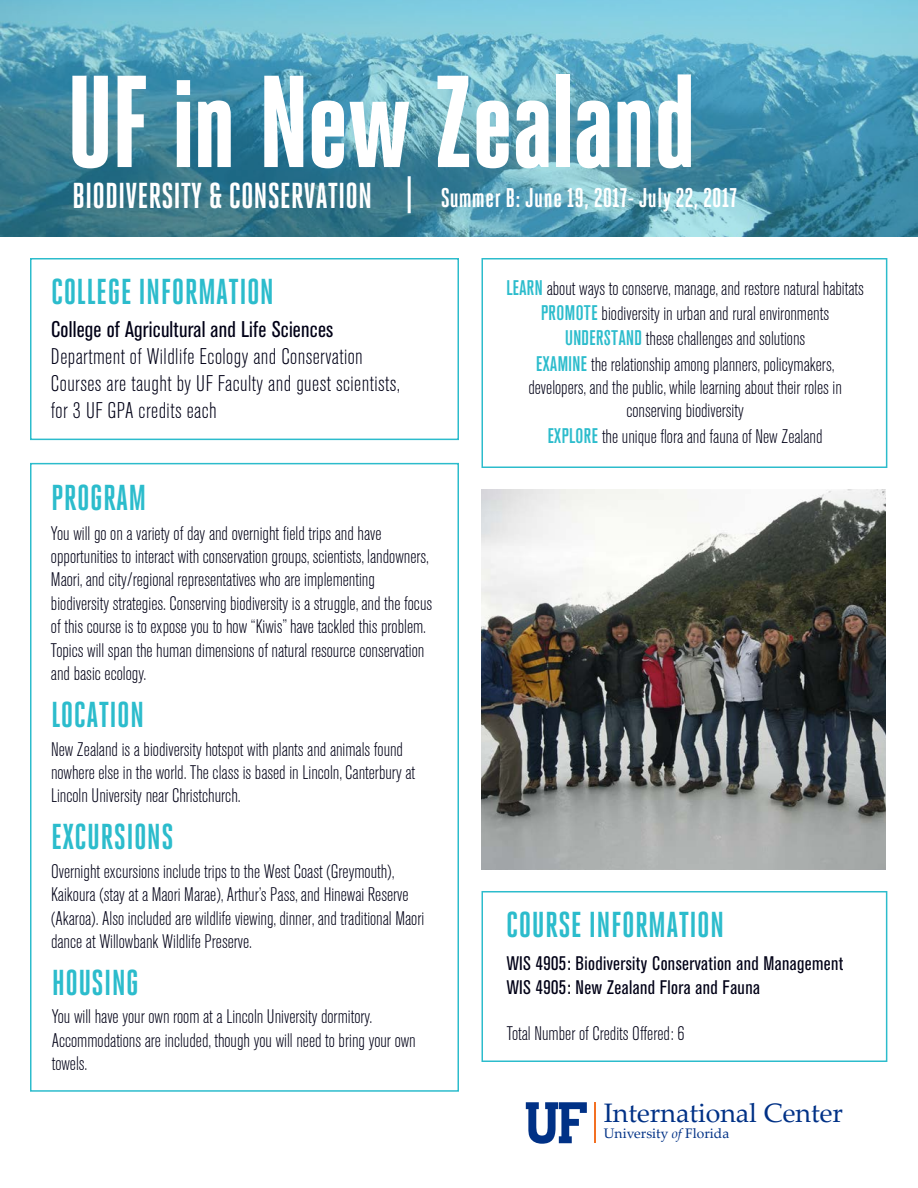
<style>
.page{position:relative;width:918px;height:1188px;background:#fff}
.page>*{position:absolute;margin:0;border:0;box-sizing:border-box;transform-origin:0 0}
.Front_Program_Title{font:800 130.5px "Heroic Condensed";letter-spacing:-.015em;color:#fff}
.t1{font:700 43.5px "Heroic Condensed";color:#fff}
.Section_Title{font:700 36px "Heroic Condensed";letter-spacing:.01em;color:#2cbccc}
.Program_SubTitle_Inf{font:700 36px "Heroic Condensed";color:#fff}
.t2{font:700 27px "Heroic Condensed";color:#fff}
.t3{font:26.7px "Palatino Linotype";color:#003186}
.t4{font:300 condensed 22.5px/27px "Akzidenz Grotesk BQ";letter-spacing:.02em;color:#000016}
.t5{font:300 condensed 19.5px/23.4px "Akzidenz Grotesk BQ";color:#000016}
.t6{font:condensed 19.5px/23.4px "Akzidenz Grotesk BQ";letter-spacing:.02em;color:#000016}
.t7{font:13.8px "Palatino Linotype";color:#003186}
.s1{font-weight:500;font-size:21px;color:#2cbccc}
.s2{font-weight:400}
.s3{font-style:italic}
</style>
<div class="page">
<div style="left:482px;top:891px;width:405px;height:171px;border:2px solid #2cbccc"></div>
<svg style="left:0;top:0;width:918px;height:236px;background:#549cb2"></svg>
<div style="left:30px;top:463px;width:429px;height:629px;border:2px solid #2cbccc"></div>
<img style="left:482px;top:489px;width:404px;height:381px">
<div style="left:30px;top:258px;width:429px;height:182px;border:2px solid #2cbccc"></div>
<div style="left:482px;top:258px;width:405px;height:210px;border:2px solid #2cbccc"></div>
<svg style="left:526px;top:1102px;width:61px;height:42px"></svg>
<hr style="left:594px;top:1102px;width:2px;height:41px;background:#f37023">
<p class="Front_Program_Title" style="left:66px;top:50px;width:631px">UF in New Zealand</p>
<p class="Program_SubTitle_Inf" style="left:72px;top:176px;width:302px">BIODIVERSITY &amp; CONSERVATION</p>
<p class="t1" style="left:405px;top:169px;width:11px">|</p>
<p class="t2" style="left:441px;top:182px;width:298px">Summer B: June 19, 2017- July 22, 2017</p>
<p class="Section_Title" style="left:51px;top:271px;width:225px">COLLEGE INFORMATION</p>
<p class="t5" style="left:506px;top:277px;width:359px"><span class="s1">LEARN</span> about ways to conserve, manage, and restore natural habitats</p>
<p class="t5" style="left:541px;top:302px;width:289px"><span class="s1">PROMOTE</span> biodiversity in urban and rural environments</p>
<p class="t5" style="left:565px;top:328px;width:242px"><span class="s1">UNDERSTAND</span> these challenges and solutions</p>
<p class="t5" style="left:528px;top:353px;width:315px;text-align:center"><span class="s1">EXAMINE</span> the relationship among planners, policymakers, developers, and the public, while learning about their roles in conserving biodiversity</p>
<p class="t5" style="left:548px;top:425px;width:276px"><span class="s1">EXPLORE</span> the unique flora and fauna of New Zealand</p>
<p class="t4" style="left:51px;top:317px;width:351px"><span class="s2">College of Agricultural and Life Sciences<br></span>Department of Wildlife Ecology and Conservation<br>Courses are taught by UF Faculty and guest scientists,</p>
<p class="t4" style="left:51px;top:398px;width:167px">for 3 UF GPA credits each</p>
<p class="Section_Title" style="left:51px;top:478px;width:97px">PROGRAM</p>
<p class="t5" style="left:51px;top:522px;width:383px">You will go on a variety of day and overnight field trips and have opportunities to interact with conservation groups, scientists, landowners, Maori, and city/regional representatives who are implementing biodiversity strategies. Conserving biodiversity is a struggle, and the focus of this course is to expose you to how “Kiwis” have tackled this problem.<br>Topics will span the human dimensions of natural resource conservation and basic ecology.</p>
<p class="Section_Title" style="left:51px;top:694px;width:95px">LOCATION</p>
<p class="t5" style="left:51px;top:738px;width:366px">New Zealand is a biodiversity hotspot with plants and animals found nowhere else in the world. The class is based in Lincoln, Canterbury at<br>Lincoln University near Christchurch.</p>
<p class="Section_Title" style="left:51px;top:817px;width:124px">EXCURSIONS</p>
<p class="t5" style="left:51px;top:860px;width:375px">Overnight excursions include trips to the West Coast (Greymouth), Kaikoura (stay at a Maori Marae), Arthur’s Pass, and Hinewai Reserve (Akaroa). Also included are wildlife viewing, dinner, and traditional Maori dance at Willowbank Wildlife Preserve.</p>
<p class="Section_Title" style="left:52px;top:962px;width:89px">HOUSING</p>
<p class="t5" style="left:52px;top:1006px;width:366px">You will have your own room at a Lincoln University dormitory.<br>Accommodations are included, though you will need to bring your own towels.</p>
<p class="Section_Title" style="left:506px;top:904px;width:220px">COURSE INFORMATION</p>
<p class="t6" style="left:507px;top:952px;width:338px">WIS 4905: Biodiversity Conservation and Management<br>WIS 4905: New Zealand Flora and Fauna</p>
<p class="t5" style="left:507px;top:1022px;width:179px">Total Number of Credits Offered: 6</p>
<p class="t3" style="left:604px;top:1094px;width:241px">International Center</p>
<p class="t7" style="left:604px;top:1124px;width:127px">University <span class="s3">of</span> Florida</p>
</div>
